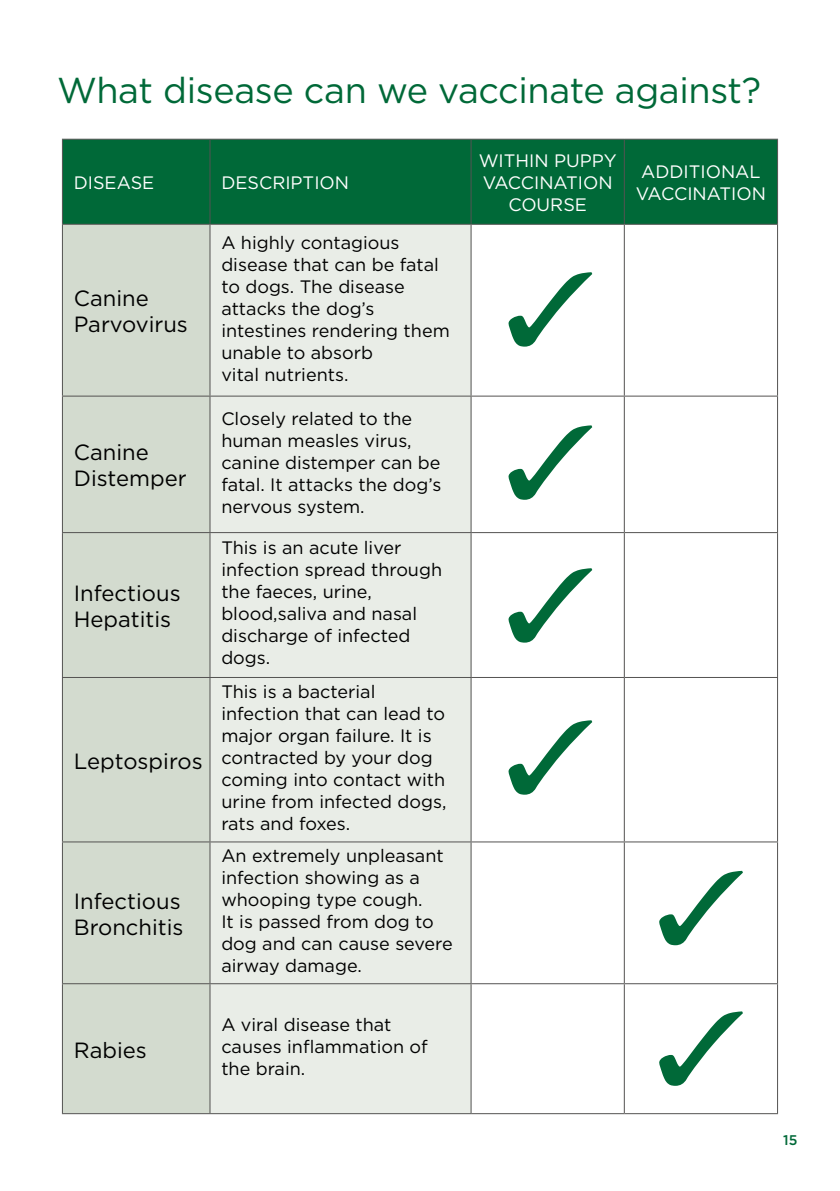
<style>
.page{position:relative;width:840px;height:1191px;background:#fff}
.page>*{position:absolute;margin:0;border:0;box-sizing:border-box;transform-origin:0 0}
.t1{font:36px "Gotham";letter-spacing:-.01em;color:#006938}
.t2{font:22px/26px "Gotham";color:#000}
.t3{font:18px/22px "Gotham";color:#000}
.t4{font:18px/22px "Gotham";color:#fff;text-align:center}
.t5{font:500 14px "Gotham";color:#006938}
</style>
<div class="page">
<div style="left:63px;top:140px;width:713px;height:84px;background:#006938"></div>
<div style="left:63px;top:225px;width:146px;height:888px;background:#d3dbcf"></div>
<div style="left:210px;top:225px;width:260px;height:888px;background:#e9ede7"></div>
<hr style="left:62px;top:139px;width:148px;height:1px;background:#545352">
<hr style="left:62px;top:140px;width:1px;height:84px;background:#545352">
<hr style="left:210px;top:139px;width:261px;height:1px;background:#545352">
<hr style="left:209px;top:140px;width:1px;height:84px;background:#545352">
<hr style="left:471px;top:139px;width:153px;height:1px;background:#545352">
<hr style="left:470px;top:140px;width:1px;height:84px;background:#545352">
<hr style="left:624px;top:139px;width:153px;height:1px;background:#545352">
<hr style="left:623px;top:140px;width:1px;height:84px;background:#545352">
<hr style="left:776px;top:140px;width:1px;height:84px;background:#545352">
<hr style="left:62px;top:224px;width:148px;height:1px;background:#545352">
<hr style="left:62px;top:225px;width:1px;height:170px;background:#545352">
<hr style="left:210px;top:224px;width:261px;height:1px;background:#545352">
<hr style="left:209px;top:225px;width:1px;height:170px;background:#545352">
<hr style="left:471px;top:224px;width:153px;height:1px;background:#545352">
<hr style="left:470px;top:225px;width:1px;height:170px;background:#545352">
<hr style="left:624px;top:224px;width:153px;height:1px;background:#545352">
<hr style="left:623px;top:225px;width:1px;height:170px;background:#545352">
<hr style="left:776px;top:225px;width:1px;height:170px;background:#545352">
<hr style="left:62px;top:395px;width:148px;height:1px;background:#545352">
<hr style="left:62px;top:396px;width:1px;height:136px;background:#545352">
<hr style="left:210px;top:395px;width:261px;height:1px;background:#545352">
<hr style="left:209px;top:396px;width:1px;height:136px;background:#545352">
<hr style="left:471px;top:395px;width:153px;height:1px;background:#545352">
<hr style="left:470px;top:396px;width:1px;height:136px;background:#545352">
<hr style="left:624px;top:395px;width:153px;height:1px;background:#545352">
<hr style="left:623px;top:396px;width:1px;height:136px;background:#545352">
<hr style="left:776px;top:396px;width:1px;height:136px;background:#545352">
<hr style="left:62px;top:532px;width:148px;height:1px;background:#545352">
<hr style="left:62px;top:533px;width:1px;height:144px;background:#545352">
<hr style="left:210px;top:532px;width:261px;height:1px;background:#545352">
<hr style="left:209px;top:533px;width:1px;height:144px;background:#545352">
<hr style="left:471px;top:532px;width:153px;height:1px;background:#545352">
<hr style="left:470px;top:533px;width:1px;height:144px;background:#545352">
<hr style="left:624px;top:532px;width:153px;height:1px;background:#545352">
<hr style="left:623px;top:533px;width:1px;height:144px;background:#545352">
<hr style="left:776px;top:533px;width:1px;height:144px;background:#545352">
<hr style="left:62px;top:677px;width:148px;height:1px;background:#545352">
<hr style="left:62px;top:678px;width:1px;height:163px;background:#545352">
<hr style="left:210px;top:677px;width:261px;height:1px;background:#545352">
<hr style="left:209px;top:678px;width:1px;height:163px;background:#545352">
<hr style="left:471px;top:677px;width:153px;height:1px;background:#545352">
<hr style="left:470px;top:678px;width:1px;height:163px;background:#545352">
<hr style="left:624px;top:677px;width:153px;height:1px;background:#545352">
<hr style="left:623px;top:678px;width:1px;height:163px;background:#545352">
<hr style="left:776px;top:678px;width:1px;height:163px;background:#545352">
<hr style="left:62px;top:841px;width:148px;height:1px;background:#545352">
<hr style="left:62px;top:842px;width:1px;height:141px;background:#545352">
<hr style="left:210px;top:841px;width:261px;height:1px;background:#545352">
<hr style="left:209px;top:842px;width:1px;height:141px;background:#545352">
<hr style="left:471px;top:841px;width:153px;height:1px;background:#545352">
<hr style="left:470px;top:842px;width:1px;height:141px;background:#545352">
<hr style="left:624px;top:841px;width:153px;height:1px;background:#545352">
<hr style="left:623px;top:842px;width:1px;height:141px;background:#545352">
<hr style="left:776px;top:842px;width:1px;height:141px;background:#545352">
<hr style="left:62px;top:983px;width:148px;height:1px;background:#545352">
<hr style="left:62px;top:984px;width:1px;height:129px;background:#545352">
<hr style="left:210px;top:983px;width:261px;height:1px;background:#545352">
<hr style="left:209px;top:984px;width:1px;height:129px;background:#545352">
<hr style="left:471px;top:983px;width:153px;height:1px;background:#545352">
<hr style="left:470px;top:984px;width:1px;height:129px;background:#545352">
<hr style="left:624px;top:983px;width:153px;height:1px;background:#545352">
<hr style="left:623px;top:984px;width:1px;height:129px;background:#545352">
<hr style="left:776px;top:984px;width:1px;height:129px;background:#545352">
<hr style="left:62px;top:1113px;width:148px;height:1px;background:#545352">
<hr style="left:210px;top:1113px;width:261px;height:1px;background:#545352">
<hr style="left:471px;top:1113px;width:153px;height:1px;background:#545352">
<hr style="left:624px;top:1113px;width:153px;height:1px;background:#545352">
<svg style="left:508px;top:272px;width:84px;height:75px"></svg>
<svg style="left:508px;top:425px;width:84px;height:75px"></svg>
<svg style="left:508px;top:568px;width:84px;height:74px"></svg>
<svg style="left:508px;top:720px;width:84px;height:74px"></svg>
<svg style="left:659px;top:871px;width:83px;height:74px"></svg>
<svg style="left:659px;top:1011px;width:83px;height:74px"></svg>
<h1 class="t1" style="left:57px;top:67px;width:705px">What disease can we vaccinate against?</h1>
<p class="t4" style="left:74px;top:171px;width:82px">DISEASE</p>
<p class="t4" style="left:221px;top:171px;width:129px">DESCRIPTION</p>
<p class="t2" style="left:74px;top:285px;width:116px">Canine<br>Parvovirus</p>
<p class="t2" style="left:74px;top:439px;width:114px">Canine<br>Distemper</p>
<p class="t2" style="left:74px;top:579px;width:108px">Infectious<br>Hepatitis</p>
<p class="t2" style="left:74px;top:747px;width:130px">Leptospiros</p>
<p class="t2" style="left:74px;top:887px;width:111px">Infectious<br>Bronchitis</p>
<p class="t2" style="left:74px;top:1036px;width:75px">Rabies</p>
<p class="t3" style="left:221px;top:231px;width:230px">A highly contagious disease that can be fatal to dogs. The disease attacks the dog’s intestines rendering them unable to absorb<br>vital nutrients.</p>
<p class="t3" style="left:221px;top:407px;width:221px">Closely related to the human measles virus, canine distemper can be fatal. It attacks the dog’s nervous system.</p>
<p class="t3" style="left:221px;top:536px;width:222px">This is an acute liver infection spread through the faeces, urine, blood,saliva and nasal discharge of infected dogs.</p>
<p class="t3" style="left:221px;top:680px;width:226px">This is a bacterial infection that can lead to major organ failure. It is contracted by your dog coming into contact with urine from infected dogs, rats and foxes.</p>
<p class="t3" style="left:221px;top:844px;width:233px">An extremely unpleasant infection showing as a whooping type cough.<br>It is passed from dog to dog and can cause severe airway damage.</p>
<p class="t3" style="left:221px;top:1013px;width:208px">A viral disease that causes inflammation of the brain.</p>
<p class="t4" style="left:478px;top:149px;width:139px">WITHIN PUPPY<br>VACCINATION<br>COURSE</p>
<p class="t4" style="left:635px;top:160px;width:131px;text-align:left">ADDITIONAL<br>VACCINATION</p>
<p class="t5" style="left:782px;top:1131px;width:16px">15</p>
</div>
